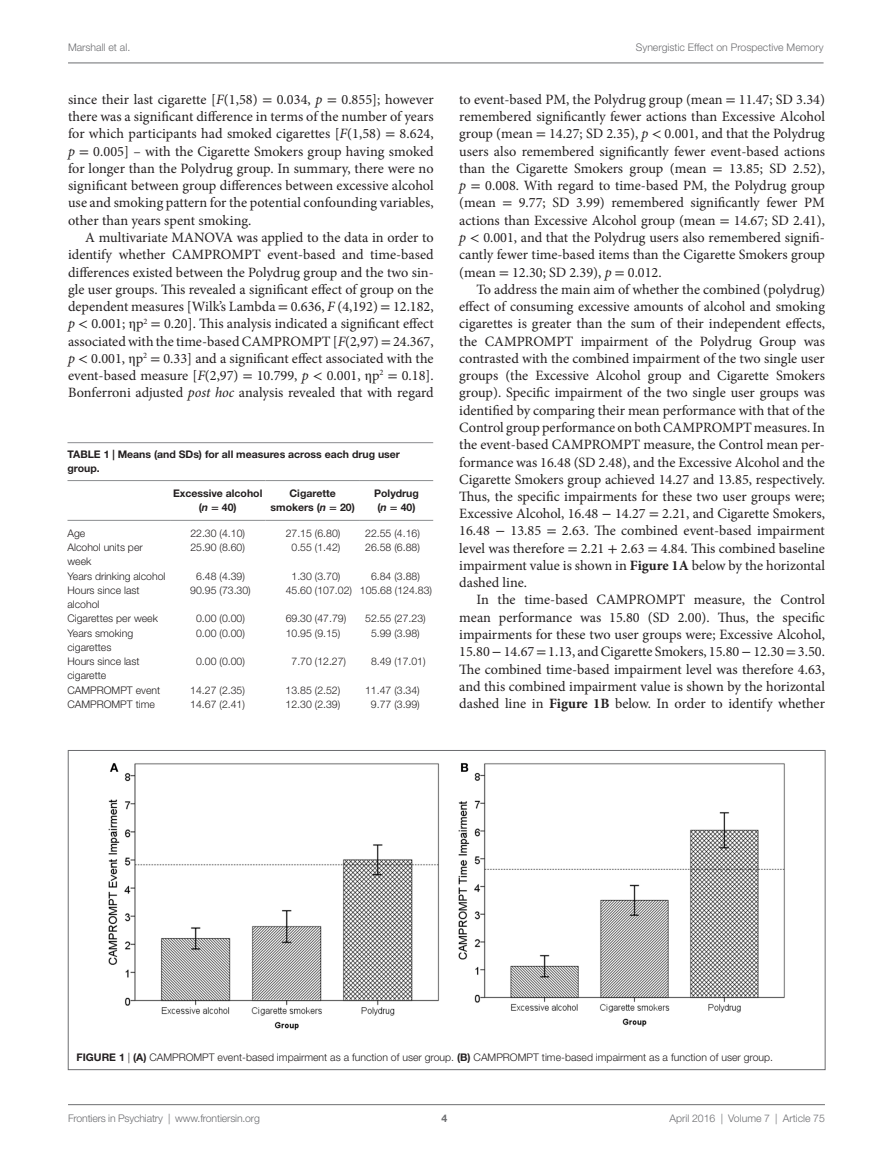
<style>
.page{position:relative;width:893px;height:1170px;background:#fff}
.page>*{position:absolute;margin:0;border:0;box-sizing:border-box;transform-origin:0 0}
.t1{font:14.25px/17.2px "Minion Pro";color:#231f20;text-align:justify}
.t2{font:300 10.5px/14.2px "Helvetica Neue LT Std";color:#231f20}
.t3{font:300 10.5px "Helvetica Neue LT Std";color:#6c6d70}
.t4{font:700 10.5px/14.2px "Helvetica Neue LT Std";color:#231f20;text-align:center}
.t5{font:700 10.5px "Helvetica Neue LT Std";color:#6c6d70}
.s1{font-style:italic}
.s2{font-family:"STIX General"}
.s3{font-weight:700}
</style>
<div class="page">
<img style="left:108px;top:763px;width:677px;height:268px">
<hr style="left:68px;top:442px;width:365px;height:1px;background:#8a8c8f">
<hr style="left:68px;top:480px;width:102px;height:1px;background:#8a8c8f">
<hr style="left:68px;top:520px;width:102px;height:1px;background:#8a8c8f">
<hr style="left:170px;top:480px;width:95px;height:1px;background:#8a8c8f">
<hr style="left:170px;top:520px;width:95px;height:1px;background:#8a8c8f">
<hr style="left:265px;top:480px;width:95px;height:1px;background:#8a8c8f">
<hr style="left:265px;top:520px;width:95px;height:1px;background:#8a8c8f">
<hr style="left:360px;top:480px;width:73px;height:1px;background:#8a8c8f">
<hr style="left:360px;top:520px;width:73px;height:1px;background:#8a8c8f">
<hr style="left:68px;top:63px;width:756px;height:1px;background:#6c6d70">
<hr style="left:68px;top:1104px;width:757px;height:1px;background:#6c6d70">
<p class="t3" style="left:68px;top:41px;width:64px">Marshall et al.</p>
<p class="t3" style="left:636px;top:41px;width:189px">Synergistic Effect on Prospective Memory</p>
<p class="t1" style="left:68px;top:91px;width:367px">since their last cigarette [<span class="s1">F</span>(1,58) <span class="s2">=</span> 0.034, <span class="s1">p</span> <span class="s2">=</span> 0.855]; however there was a significant difference in terms of the number of years for which participants had smoked cigarettes [<span class="s1">F</span>(1,58) <span class="s2">=</span> 8.624, <span class="s1">p</span> <span class="s2">=</span> 0.005] – with the Cigarette Smokers group having smoked for longer than the Polydrug group. In summary, there were no significant between group differences between excessive alcohol use and smoking pattern for the potential confounding variables, other than years spent smoking.</p>
<p class="t1" style="left:68px;top:229px;width:367px;text-indent:17px">A multivariate MANOVA was applied to the data in order to identify whether CAMPROMPT event-based and time-based differences existed between the Polydrug group and the two sin&shy;gle user groups. This revealed a significant effect of group on the dependent measures [Wilk’s Lambda <span class="s2">=</span> 0.636, <span class="s1">F</span> (4,192) <span class="s2">=</span> 12.182, <span class="s1">p</span> <span class="s2">&lt;</span> 0.001; <span class="s2">η</span>p<sup>2</sup> <span class="s2">=</span> 0.20]. This analysis indicated a significant effect associated with the time-based CAMPROMPT [<span class="s1">F</span>(2,97) <span class="s2">=</span> 24.367, <span class="s1">p</span> <span class="s2">&lt;</span> 0.001, <span class="s2">η</span>p<sup>2</sup> <span class="s2">=</span> 0.33] and a significant effect associated with the event-based measure [<span class="s1">F</span>(2,97) <span class="s2">=</span> 10.799, <span class="s1">p</span> <span class="s2">&lt;</span> 0.001, <span class="s2">η</span>p<sup>2</sup> <span class="s2">=</span> 0.18].<br>Bonferroni adjusted <span class="s1">post hoc</span> analysis revealed that with regard</p>
<p class="t4" style="left:68px;top:447px;width:334px;text-align:left">TABLE 1 | Means (and SDs) for all measures across each drug user group.</p>
<p class="t4" style="left:173px;top:486px;width:91px">Excessive alcohol (<span class="s1">n</span> <span class="s2">=</span> 40)</p>
<p class="t4" style="left:270px;top:486px;width:86px">Cigarette smokers (<span class="s1">n</span> <span class="s2">=</span> 20)</p>
<p class="t4" style="left:374px;top:486px;width:46px">Polydrug (<span class="s1">n</span> <span class="s2">=</span> 40)</p>
<p class="t2" style="left:67px;top:525px;width:19px">Age</p>
<p class="t2" style="left:190px;top:525px;width:56px">22.30 (4.10)</p>
<p class="t2" style="left:286px;top:525px;width:56px">27.15 (6.80)</p>
<p class="t2" style="left:365px;top:525px;width:56px">22.55 (4.16)</p>
<p class="t2" style="left:67px;top:540px;width:77px">Alcohol units per week</p>
<p class="t2" style="left:190px;top:540px;width:56px">25.90 (8.60)</p>
<p class="t2" style="left:292px;top:540px;width:50px">0.55 (1.42)</p>
<p class="t2" style="left:365px;top:540px;width:56px">26.58 (6.88)</p>
<p class="t2" style="left:67px;top:568px;width:100px">Years drinking alcohol</p>
<p class="t2" style="left:196px;top:568px;width:50px">6.48 (4.39)</p>
<p class="t2" style="left:292px;top:568px;width:50px">1.30 (3.70)</p>
<p class="t2" style="left:371px;top:568px;width:50px">6.84 (3.88)</p>
<p class="t2" style="left:67px;top:582px;width:74px">Hours since last alcohol</p>
<p class="t2" style="left:190px;top:582px;width:62px">90.95 (73.30)</p>
<p class="t2" style="left:286px;top:582px;width:148px">45.60 (107.02) 105.68 (124.83)</p>
<p class="t2" style="left:67px;top:611px;width:92px">Cigarettes per week</p>
<p class="t2" style="left:196px;top:611px;width:50px">0.00 (0.00)</p>
<p class="t2" style="left:286px;top:611px;width:62px">69.30 (47.79)</p>
<p class="t2" style="left:365px;top:611px;width:62px">52.55 (27.23)</p>
<p class="t2" style="left:67px;top:625px;width:67px">Years smoking cigarettes</p>
<p class="t2" style="left:196px;top:625px;width:50px">0.00 (0.00)</p>
<p class="t2" style="left:286px;top:625px;width:56px">10.95 (9.15)</p>
<p class="t2" style="left:371px;top:625px;width:50px">5.99 (3.98)</p>
<p class="t2" style="left:67px;top:654px;width:74px">Hours since last cigarette</p>
<p class="t2" style="left:196px;top:654px;width:50px">0.00 (0.00)</p>
<p class="t2" style="left:291px;top:654px;width:56px">7.70 (12.27)</p>
<p class="t2" style="left:371px;top:654px;width:56px">8.49 (17.01)</p>
<p class="t2" style="left:67px;top:682px;width:94px">CAMPROMPT event</p>
<p class="t2" style="left:190px;top:682px;width:56px">14.27 (2.35)</p>
<p class="t2" style="left:286px;top:682px;width:56px">13.85 (2.52)</p>
<p class="t2" style="left:365px;top:682px;width:56px">11.47 (3.34)</p>
<p class="t2" style="left:67px;top:696px;width:89px">CAMPROMPT time</p>
<p class="t2" style="left:190px;top:696px;width:56px">14.67 (2.41)</p>
<p class="t2" style="left:286px;top:696px;width:56px">12.30 (2.39)</p>
<p class="t2" style="left:371px;top:696px;width:50px">9.77 (3.99)</p>
<p class="t1" style="left:459px;top:91px;width:367px">to event-based PM, the Polydrug group (mean <span class="s2">=</span> 11.47; SD 3.34) remembered significantly fewer actions than Excessive Alcohol group (mean <span class="s2">=</span> 14.27; SD 2.35), <span class="s1">p</span> <span class="s2">&lt;</span> 0.001, and that the Polydrug users also remembered significantly fewer event-based actions than the Cigarette Smokers group (mean <span class="s2">=</span> 13.85; SD 2.52), <span class="s1">p</span> <span class="s2">=</span> 0.008. With regard to time-based PM, the Polydrug group (mean <span class="s2">=</span> 9.77; SD 3.99) remembered significantly fewer PM actions than Excessive Alcohol group (mean <span class="s2">=</span> 14.67; SD 2.41), <span class="s1">p</span> <span class="s2">&lt;</span> 0.001, and that the Polydrug users also remembered signifi&shy;cantly fewer time-based items than the Cigarette Smokers group (mean <span class="s2">=</span> 12.30; SD 2.39), <span class="s1">p</span> <span class="s2">=</span> 0.012.</p>
<p class="t1" style="left:459px;top:281px;width:367px;text-indent:17px">To address the main aim of whether the combined (polydrug) effect of consuming excessive amounts of alcohol and smoking cigarettes is greater than the sum of their independent effects, the CAMPROMPT impairment of the Polydrug Group was contrasted with the combined impairment of the two single user groups (the Excessive Alcohol group and Cigarette Smokers group). Specific impairment of the two single user groups was identified by comparing their mean performance with that of the Control group performance on both CAMPROMPT measures. In the event-based CAMPROMPT measure, the Control mean per&shy;formance was 16.48 (SD 2.48), and the Excessive Alcohol and the Cigarette Smokers group achieved 14.27 and 13.85, respectively.<br>Thus, the specific impairments for these two user groups were; Excessive Alcohol, 16.48 <span class="s2">−</span> 14.27 <span class="s2">=</span> 2.21, and Cigarette Smokers, 16.48 <span class="s2">−</span> 13.85 <span class="s2">=</span> 2.63. The combined event-based impairment level was therefore <span class="s2">=</span> 2.21 <span class="s2">+</span> 2.63 <span class="s2">=</span> 4.84. This combined baseline impairment value is shown in <span class="s3">Figure 1A</span> below by the horizontal dashed line.</p>
<p class="t1" style="left:459px;top:591px;width:367px;text-indent:17px">In the time-based CAMPROMPT measure, the Control mean performance was 15.80 (SD 2.00). Thus, the specific impairments for these two user groups were; Excessive Alcohol, 15.80 <span class="s2">−</span> 14.67 <span class="s2">=</span> 1.13, and Cigarette Smokers, 15.80 <span class="s2">−</span> 12.30 <span class="s2">=</span> 3.50.<br>The combined time-based impairment level was therefore 4.63, and this combined impairment value is shown by the horizontal dashed line in <span class="s3">Figure 1B</span> below. In order to identify whether</p>
<p class="t2" style="left:77px;top:1050px;width:698px"><span class="s3">FIG URE 1</span> | <span class="s3">(A)</span> CAMPROMPT event-based impairment as a function of user group. <span class="s3">(B)</span> CAMPROMPT time-based impairment as a function of user group.</p>
<p class="t3" style="left:68px;top:1111px;width:193px">Frontiers in Psychiatry | www.frontiersin.org</p>
<p class="t3" style="left:670px;top:1111px;width:157px">April 2016 | Volume 7 | Article 75</p>
<p class="t5" style="left:441px;top:1111px;width:7px">4</p>
</div>
